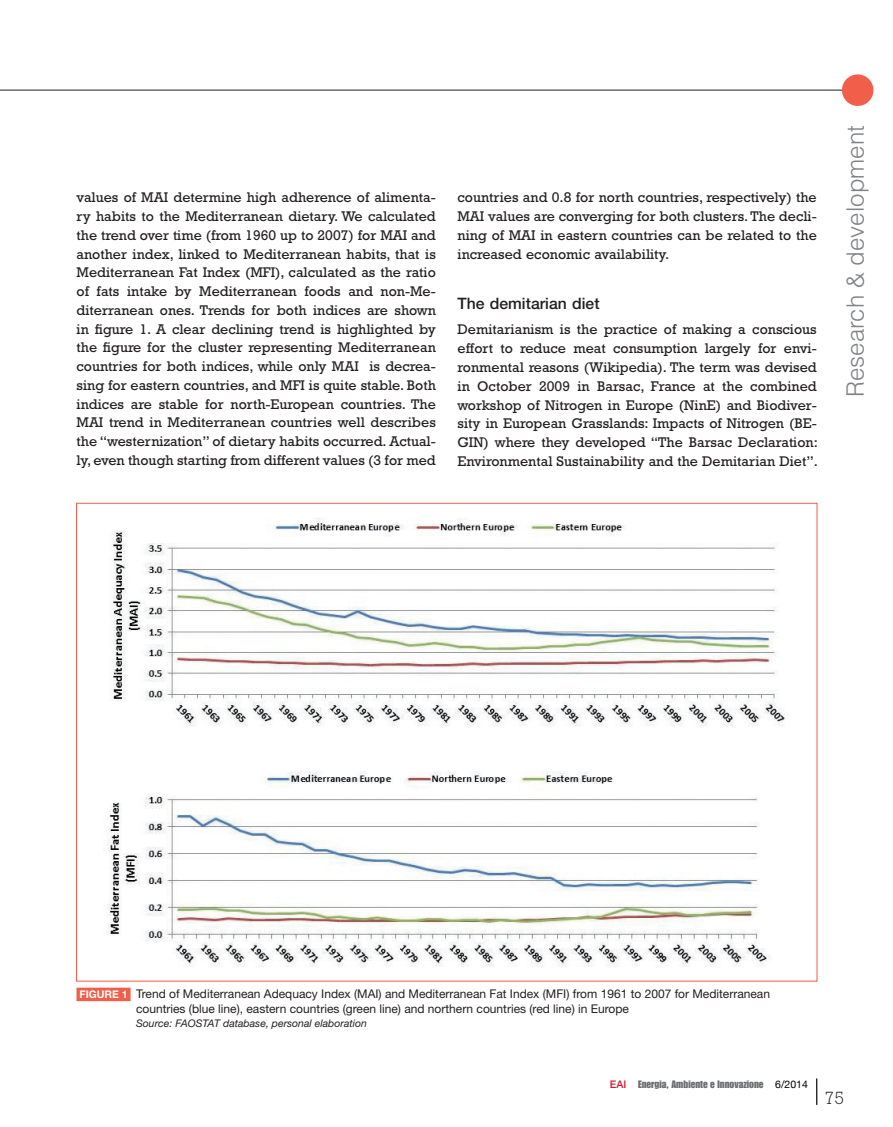
<style>
.page{position:relative;width:893px;height:1127px;background:#fff}
.page>*{position:absolute;margin:0;border:0;box-sizing:border-box;transform-origin:0 0}
.t1{font:300 24px "Helvetica";color:#808285}
.t2{font:300 18px "Rockwell";color:#231f20}
.t3{font:500 15.75px "Helvetica Neue";color:#231f20}
.t4{font:14.25px/18.8px "Rockwell";color:#231f20;text-align:justify}
.t5{font:12px/14.2px "Helvetica Neue";color:#231f20}
.t6{font:italic 10.5px "Helvetica Neue";color:#231f20}
.t7{font:10.5px "Impact";color:#6c6d70}
.s1{font-weight:700;font-size:10.5px;color:#fff}
.s2{font-family:"Helvetica Neue";font-weight:500;color:#d7162e}
.s3{font-family:"Helvetica Neue";color:#000}
</style>
<div class="page">
<hr style="left:0;top:90px;width:863px;height:1px;background:#231f20">
<div style="left:842px;top:74px;width:31px;height:32px;background:#f15e4a;border-radius:50%"></div>
<svg style="left:816px;top:1078px;width:1px;height:27px"></svg>
<img style="left:107px;top:518px;width:678px;height:449px">
<div style="left:77px;top:987px;width:54px;height:14px;background:#f15e4a"></div>
<p class="t4" style="left:77px;top:190px;width:361px">values of MAI determine high adherence of alimenta&shy;ry habits to the Mediterranean dietary. We calculated the trend over time (from 1960 up to 2007) for MAI and another index, linked to Mediterranean habits, that is Mediterranean Fat Index (MFI), calculated as the ratio of fats intake by Mediterranean foods and non-Me&shy;diterranean ones. Trends for both indices are shown in figure 1. A clear declining trend is highlighted by the figure for the cluster representing Mediterranean countries for both indices, while only MAI is decrea&shy;sing for eastern countries, and MFI is quite stable. Both indices are stable for north-European countries. The MAI trend in Mediterranean countries well describes the “westernization” of dietary habits occurred. Actual&shy;ly, even though starting from different values (3 for med</p>
<p class="t4" style="left:457px;top:190px;width:361px">countries and 0.8 for north countries, respectively) the MAI values are converging for both clusters. The decli&shy;ning of MAI in eastern countries can be related to the increased economic availability.</p>
<p class="t3" style="left:457px;top:298px;width:144px">The demitarian diet</p>
<p class="t4" style="left:457px;top:322px;width:362px">Demitarianism is the practice of making a conscious effort to reduce meat consumption largely for envi&shy;ronmental reasons (Wikipedia). The term was devised in October 2009 in Barsac, France at the combined workshop of Nitrogen in Europe (NinE) and Biodiver&shy;sity in European Grasslands: Impacts of Nitrogen (BE-GIN) where they developed “The Barsac Declaration:<br>Environmental Sustainability and the Demitarian Diet”.</p>
<h1 class="t1" style="left:846px;top:397px;width:273px;rotate:-90deg">Research &amp; development</h1>
<p class="t5" style="left:136px;top:988px;width:635px;text-indent:-57px"><span class="s1">FIGURE 1</span> Trend of Mediterranean Adequacy Index (MAI) and Mediterranean Fat Index (MFI) from 1961 to 2007 for Mediterranean countries (blue line), eastern countries (green line) and northern countries (red line) in Europe</p>
<p class="t6" style="left:136px;top:1019px;width:232px">Source: FAOSTAT database, personal elaboration</p>
<p class="t7" style="left:610px;top:1080px;width:200px"><span class="s2">EAI</span> Energia, Ambiente e Innovazione <span class="s3">6/2014</span></p>
<p class="t2" style="left:825px;top:1091px;width:21px">75</p>
</div>
